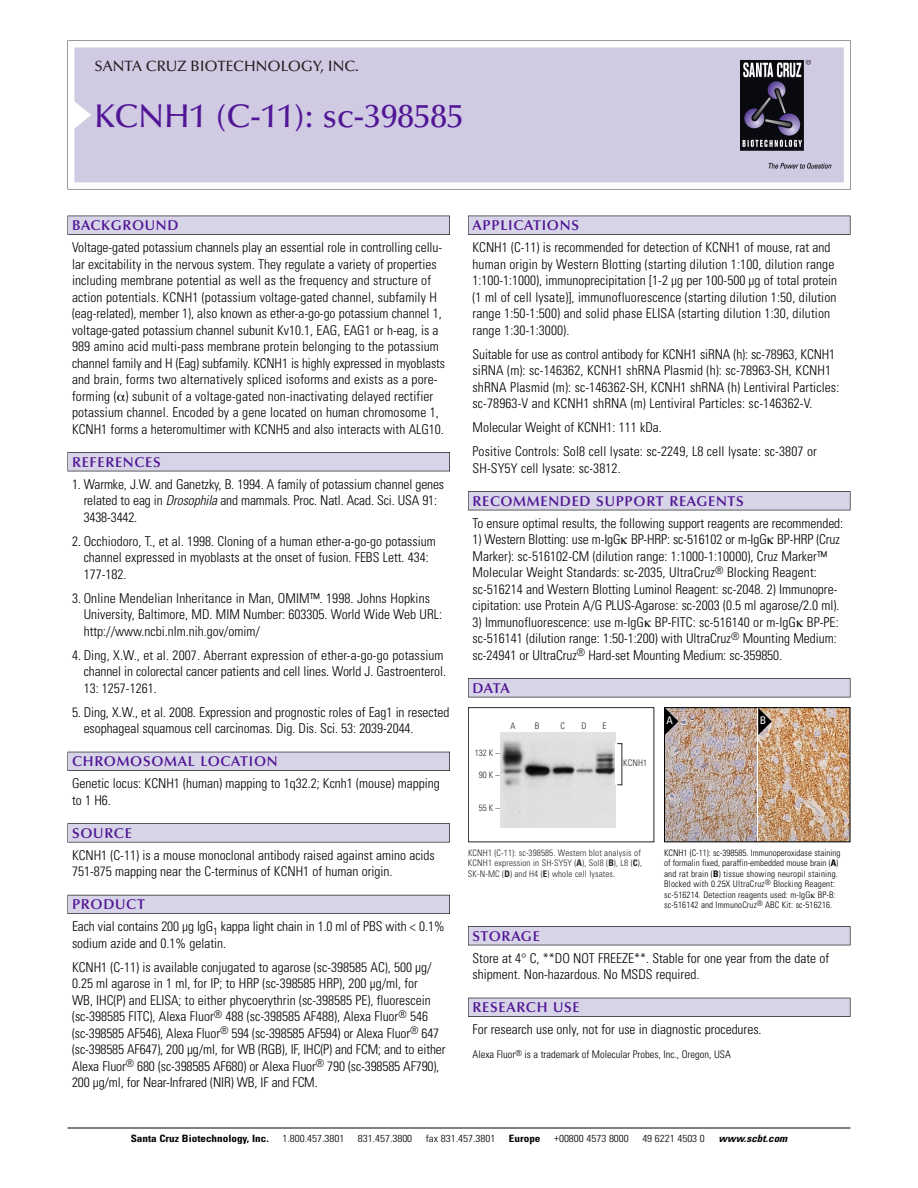
<style>
.page{position:relative;width:918px;height:1188px;background:#fff}
.page>*{position:absolute;margin:0;border:0;box-sizing:border-box;transform-origin:0 0}
.t1{font:500 33px "Optima";color:#511695}
.t2{font:500 15px "Optima";color:#231f20}
.t3{font:600 14.25px "Optima";letter-spacing:.05em;color:#511695}
.t4{font:300 condensed 13.5px/16.5px "Univers";color:#000}
.t5{font:300 condensed 10.5px "Univers";color:#000}
.t6{font:condensed 10.5px "Univers";color:#fff}
.t7{font:300 condensed 10.2px "Univers";color:#000;scale:1.1 1}
.t8{font:700 condensed 10.2px "Univers";color:#000;scale:1.1 1}
.t9{font:italic 700 condensed 10.2px "Univers";color:#000;scale:1.1 1}
.t10{font:300 condensed 9px/10.5px "Univers";letter-spacing:.015em;color:#000}
.t11{font:300 condensed 9px/10.5px "Univers";letter-spacing:.015em;color:#272627}
.s1{font-style:italic}
.s2{font-weight:700}
</style>
<div class="page">
<svg style="left:68px;top:40px;width:783px;height:149px"></svg>
<div style="left:74px;top:47px;width:770px;height:135px;background:#d1cae3"></div>
<img style="left:741px;top:60px;width:90px;height:108px">
<div style="left:68px;top:216px;width:382px;height:19px;background:#535256"></div>
<div style="left:68px;top:216px;width:381px;height:18px;background:#d7d4e8"></div>
<div style="left:68px;top:452px;width:382px;height:19px;background:#515155"></div>
<div style="left:68px;top:453px;width:381px;height:18px;background:#d7d4e8"></div>
<div style="left:68px;top:752px;width:382px;height:19px;background:#515057"></div>
<div style="left:68px;top:752px;width:381px;height:18px;background:#d7d4e8"></div>
<div style="left:68px;top:823px;width:382px;height:19px;background:#575659"></div>
<div style="left:68px;top:824px;width:381px;height:18px;background:#d7d4e8"></div>
<div style="left:68px;top:895px;width:382px;height:19px;background:#595860"></div>
<div style="left:68px;top:895px;width:381px;height:18px;background:#d7d4e8"></div>
<div style="left:468px;top:216px;width:382px;height:19px;background:#535256"></div>
<div style="left:468px;top:216px;width:382px;height:18px;background:#d7d4e8"></div>
<div style="left:468px;top:491px;width:382px;height:19px;background:#515155"></div>
<div style="left:468px;top:492px;width:382px;height:18px;background:#d7d4e8"></div>
<div style="left:468px;top:678px;width:382px;height:19px;background:#545357"></div>
<div style="left:468px;top:679px;width:382px;height:18px;background:#d7d4e8"></div>
<div style="left:468px;top:926px;width:382px;height:19px;background:#515155"></div>
<div style="left:468px;top:927px;width:382px;height:18px;background:#d7d4e8"></div>
<div style="left:468px;top:998px;width:382px;height:19px;background:#515057"></div>
<div style="left:468px;top:998px;width:382px;height:18px;background:#d7d4e8"></div>
<hr style="left:68px;top:1128px;width:782px;height:1px;background:#000">
<div style="left:468px;top:707px;width:186px;height:135px;border:1px solid #272627"></div>
<img style="left:501px;top:733px;width:115px;height:95px">
<img style="left:758px;top:709px;width:90px;height:131px">
<img style="left:666px;top:709px;width:90px;height:131px">
<div style="left:664px;top:707px;width:186px;height:135px;border:1px solid #000"></div>
<svg style="left:758px;top:708px;width:14px;height:27px"></svg>
<svg style="left:665px;top:708px;width:13px;height:27px"></svg>
<p class="t2" style="left:94px;top:60px;width:266px">SANTA CRUZ BIOTECHNOLOGY, INC.</p>
<p class="t1" style="left:94px;top:102px;width:371px">KCNH1 (C-11): sc-398585</p>
<p class="t3" style="left:72px;top:219px;width:108px">BACKGROUND</p>
<p class="t4" style="left:72px;top:240px;width:374px">Voltage-gated potassium channels play an essential role in controlling cellu&shy;lar excitability in the nervous system. They regulate a variety of properties including membrane potential as well as the frequency and structure of action potentials. KCNH1 (potassium voltage-gated channel, subfamily H (eag-related), member 1), also known as ether-a-go-go potassium channel 1, voltage-gated potassium channel subunit Kv10.1, EAG, EAG1 or h-eag, is a 989 amino acid multi-pass membrane protein belonging to the potassium channel family and H (Eag) subfamily. KCNH1 is highly expressed in myoblasts and brain, forms two alternatively spliced isoforms and exists as a pore&shy;forming ( ) subunit of a voltage-gated non-inactivating delayed rectifier potassium channel. Encoded by a gene located on human chromosome 1, KCNH1 forms a heteromultimer with KCNH5 and also interacts with ALG10.</p>
<p class="t3" style="left:72px;top:456px;width:90px">REFERENCES</p>
<p class="t4" style="left:84px;top:477px;width:362px;text-indent:-12px">1. Warmke, J.W. and Ganetzky, B. 1994. A family of potassium channel genes related to eag in <span class="s1">Drosophila</span> and mammals. Proc. Natl. Acad. Sci. USA 91:<br>3438-3442.</p>
<p class="t4" style="left:84px;top:534px;width:354px;text-indent:-12px">2. Occhiodoro, T., et al. 1998. Cloning of a human ether-a-go-go potassium channel expressed in myoblasts at the onset of fusion. FEBS Lett. 434:<br>177-182.</p>
<p class="t4" style="left:84px;top:591px;width:360px;text-indent:-12px">3. Online Mendelian Inheritance in Man, OMIM™. 1998. Johns Hopkins<br>University, Baltimore, MD. MIM Number: 603305. World Wide Web URL: http://www.ncbi.nlm.nih.gov/omim/</p>
<p class="t4" style="left:84px;top:648px;width:364px;text-indent:-12px">4. Ding, X.W., et al. 2007. Aberrant expression of ether-a-go-go potassium channel in colorectal cancer patients and cell lines. World J. Gastroenterol.<br>13: 1257-1261.</p>
<p class="t4" style="left:84px;top:705px;width:367px;text-indent:-12px">5. Ding, X.W., et al. 2008. Expression and prognostic roles of Eag1 in resected esophageal squamous cell carcinomas. Dig. Dis. Sci. 53: 2039-2044.</p>
<p class="t3" style="left:72px;top:755px;width:207px">CHROMOSOMAL LOCATION</p>
<p class="t4" style="left:72px;top:777px;width:369px">Genetic locus: KCNH1 (human) mapping to 1q32.2; Kcnh1 (mouse) mapping to 1 H6.</p>
<p class="t3" style="left:72px;top:827px;width:61px">SOURCE</p>
<p class="t4" style="left:72px;top:848px;width:364px">KCNH1 (C-11) is a mouse monoclonal antibody raised against amino acids<br>751-875 mapping near the C-terminus of KCNH1 of human origin.</p>
<p class="t3" style="left:72px;top:898px;width:74px">PRODUCT</p>
<p class="t4" style="left:72px;top:920px;width:374px">Each vial contains 200 µg IgG<sub>1</sub> kappa light chain in 1.0 ml of PBS with &lt; 0.1% sodium azide and 0.1% gelatin.</p>
<p class="t4" style="left:72px;top:960px;width:375px">KCNH1 (C-11) is available conjugated to agarose (sc-398585 AC), 500 µg/ 0.25 ml agarose in 1 ml, for IP; to HRP (sc-398585 HRP), 200 µg/ml, for<br>WB, IHC(P) and ELISA; to either phycoerythrin (sc-398585 PE), fluorescein (sc-398585 FITC), Alexa Fluor<sup>®</sup> 488 (sc-398585 AF488), Alexa Fluor<sup>®</sup> 546 (sc-398585 AF546), Alexa Fluor<sup>®</sup> 594 (sc-398585 AF594) or Alexa Fluor<sup>®</sup> 647 (sc-398585 AF647), 200 µg/ml, for WB (RGB), IF, IHC(P) and FCM; and to either Alexa Fluor<sup>®</sup> 680 (sc-398585 AF680) or Alexa Fluor<sup>®</sup> 790 (sc-398585 AF790), 200 µg/ml, for Near-Infrared (NIR) WB, IF and FCM.</p>
<p class="t3" style="left:473px;top:219px;width:108px">APPLICATIONS</p>
<p class="t4" style="left:473px;top:240px;width:366px">KCNH1 (C-11) is recommended for detection of KCNH1 of mouse, rat and human origin by Western Blotting (starting dilution 1:100, dilution range 1:100-1:1000), immunoprecipitation [1-2 µg per 100-500 µg of total protein (1 ml of cell lysate)], immunofluorescence (starting dilution 1:50, dilution range 1:50-1:500) and solid phase ELISA (starting dilution 1:30, dilution range 1:30-1:3000).</p>
<p class="t4" style="left:473px;top:347px;width:368px">Suitable for use as control antibody for KCNH1 siRNA (h): sc-78963, KCNH1 siRNA (m): sc-146362, KCNH1 shRNA Plasmid (h): sc-78963-SH, KCNH1 shRNA Plasmid (m): sc-146362-SH, KCNH1 shRNA (h) Lentiviral Particles: sc-78963-V and KCNH1 shRNA (m) Lentiviral Particles: sc-146362-V.</p>
<p class="t4" style="left:473px;top:420px;width:191px">Molecular Weight of KCNH1: 111 kDa.</p>
<p class="t4" style="left:473px;top:444px;width:346px">Positive Controls: Sol8 cell lysate: sc-2249, L8 cell lysate: sc-3807 or<br>SH-SY5Y cell lysate: sc-3812.</p>
<p class="t3" style="left:473px;top:495px;width:273px">RECOMMENDED SUPPORT REAGENTS</p>
<p class="t4" style="left:473px;top:516px;width:372px">To ensure optimal results, the following support reagents are recommended:</p>
<p class="t4" style="left:473px;top:532px;width:369px">1) Western Blotting: use m-IgG BP-HRP: sc-516102 or m-IgG BP-HRP (Cruz Marker): sc-516102-CM (dilution range: 1:1000-1:10000), Cruz Marker™ Molecular Weight Standards: sc-2035, UltraCruz<sup>®</sup> Blocking Reagent: sc-516214 and Western Blotting Luminol Reagent: sc-2048. 2) Immunopre&shy;cipitation: use Protein A/G PLUS-Agarose: sc-2003 (0.5 ml agarose/2.0 ml).</p>
<p class="t4" style="left:473px;top:615px;width:368px">3) Immunofluorescence: use m-IgG BP-FITC: sc-516140 or m-IgG BP-PE: sc-516141 (dilution range: 1:50-1:200) with UltraCruz<sup>®</sup> Mounting Medium: sc-24941 or UltraCruz<sup>®</sup> Hard-set Mounting Medium: sc-359850.</p>
<p class="t3" style="left:473px;top:682px;width:39px">DATA</p>
<p class="t11" style="left:475px;top:749px;width:26px">132 K –</p>
<p class="t11" style="left:479px;top:770px;width:22px">90K–</p>
<p class="t11" style="left:479px;top:803px;width:22px">55K–</p>
<p class="t11" style="left:511px;top:722px;width:7px">A</p>
<p class="t11" style="left:535px;top:722px;width:6px">B</p>
<p class="t11" style="left:561px;top:722px;width:6px">C</p>
<p class="t11" style="left:581px;top:722px;width:7px">D</p>
<p class="t11" style="left:603px;top:722px;width:5px">E</p>
<p class="t11" style="left:623px;top:759px;width:26px">KCNH1</p>
<p class="t11" style="left:468px;top:848px;width:176px">KCNH1 (C-11): sc-398585. Western blot analysis of<br>KCNH1 expression in SH-SY5Y (<span class="s2">A</span>), Sol8 (<span class="s2">B</span>), L8 (<span class="s2">C</span>),<br>SK-N-MC (<span class="s2">D</span>) and H4 (<span class="s2">E</span>) whole cell lysates.</p>
<p class="t6" style="left:666px;top:717px;width:8px">A</p>
<p class="t6" style="left:760px;top:717px;width:8px">B</p>
<p class="t10" style="left:664px;top:848px;width:178px">KCNH1 (C-11): sc-398585. Immunoperoxidase staining of formalin fixed, paraffin-embedded mouse brain (<span class="s2">A</span>) and rat brain (<span class="s2">B</span>) tissue showing neuropil staining.<br>Blocked with 0.25X UltraCruz<sup>®</sup> Blocking Reagent: sc-516214. Detection reagents used: m-IgG BP-B: sc-516142 and ImmunoCruz<sup>®</sup> ABC Kit: sc-516216.</p>
<p class="t3" style="left:473px;top:930px;width:69px">STORAGE</p>
<p class="t4" style="left:473px;top:951px;width:358px">Store at 4° C, **DO NOT FREEZE**. Stable for one year from the date of shipment. Non-hazardous. No MSDS required.</p>
<p class="t3" style="left:473px;top:1001px;width:109px">RESEARCH USE</p>
<p class="t4" style="left:473px;top:1023px;width:291px">For research use only, not for use in diagnostic procedures.</p>
<p class="t5" style="left:473px;top:1051px;width:260px">Alexa Fluor<sup>®</sup> is a trademark of Molecular Probes, Inc., Oregon, USA</p>
<p class="t8" style="left:131px;top:1135px;width:127px">Santa Cruz Biotechnology, Inc.</p>
<p class="t7" style="left:282px;top:1135px;width:58px">1.800.457.3801</p>
<p class="t7" style="left:358px;top:1135px;width:51px">831.457.3800</p>
<p class="t7" style="left:426px;top:1135px;width:65px">fax 831.457.3801</p>
<p class="t8" style="left:509px;top:1135px;width:30px">Europe</p>
<p class="t7" style="left:554px;top:1135px;width:69px">+00800 4573 8000</p>
<p class="t7" style="left:642px;top:1135px;width:58px">49 6221 4503 0</p>
<p class="t9" style="left:719px;top:1135px;width:66px">www.scbt.com</p>
</div>
